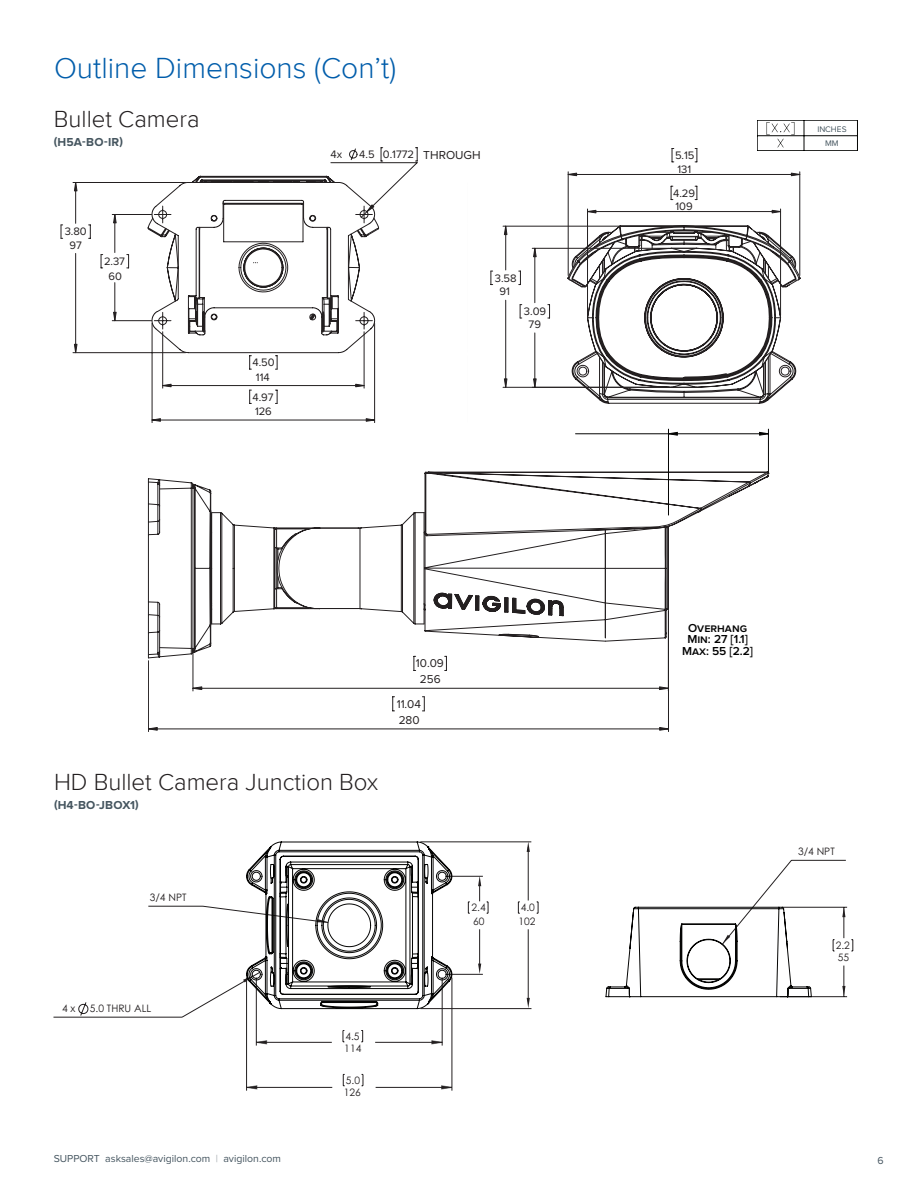
<style>
.page{position:relative;width:918px;height:1188px;background:#fff}
.page>*{position:absolute;margin:0;border:0;box-sizing:border-box;transform-origin:0 0}
.Headings{font:300 30px "Proxima Nova";color:#015dab}
.Outline_Dimensions_S{font:300 24px "Proxima Nova";color:#231f20}
.Callouts{font:600 12px "Proxima Nova";color:#000}
.Spec_Heading{font:700 12px "Proxima Nova";letter-spacing:.015em;color:#45555f}
.t1{font:12px "Proxima Nova";color:#231f20}
.t2{font:11.85px "Proxima Nova";letter-spacing:-.005em;color:#231f20}
.t3{font:11.25px/13px "Proxima Nova";letter-spacing:-.005em;color:#231f20;text-align:center}
.t4{font:10.5px "Proxima Nova";color:#455560}
.t5{font:10.2px "Century Gothic";color:#231f20}
.Callouts-2{font:8.4px "Proxima Nova";color:#45555f}
.s1{color:#a2aaaf}
</style>
<div class="page">
<svg style="left:767px;top:122px;width:27px;height:25px"></svg>
<hr style="left:757px;top:120px;width:1px;height:31px;background:#040503">
<hr style="left:757px;top:150px;width:100px;height:1px;background:#040503">
<hr style="left:857px;top:120px;width:1px;height:31px;background:#040503">
<hr style="left:757px;top:120px;width:100px;height:1px;background:#040503">
<hr style="left:804px;top:120px;width:1px;height:31px;background:#040503">
<hr style="left:757px;top:135px;width:100px;height:1px;background:#040503">
<svg style="left:672px;top:148px;width:2px;height:15px"></svg>
<svg style="left:695px;top:148px;width:3px;height:15px"></svg>
<hr style="left:800px;top:172px;width:1px;height:103px;background:#231f20">
<hr style="left:568px;top:172px;width:1px;height:103px;background:#231f20">
<hr style="left:505px;top:226px;width:1px;height:44px;background:#231f20">
<hr style="left:505px;top:300px;width:1px;height:87px;background:#231f20">
<hr style="left:503px;top:226px;width:178px;height:1px;background:#231f20">
<hr style="left:503px;top:387px;width:166px;height:1px;background:#231f20">
<svg style="left:491px;top:271px;width:2px;height:14px"></svg>
<svg style="left:504px;top:226px;width:3px;height:9px"></svg>
<svg style="left:504px;top:378px;width:3px;height:10px"></svg>
<svg style="left:519px;top:173px;width:281px;height:231px"></svg>
<hr style="left:115px;top:283px;width:1px;height:38px;background:#231f20">
<hr style="left:112px;top:320px;width:40px;height:1px;background:#231f20">
<hr style="left:112px;top:214px;width:40px;height:1px;background:#231f20">
<hr style="left:115px;top:214px;width:1px;height:39px;background:#231f20">
<svg style="left:101px;top:254px;width:2px;height:15px"></svg>
<svg style="left:127px;top:254px;width:2px;height:15px"></svg>
<hr style="left:364px;top:332px;width:1px;height:56px;background:#231f20">
<hr style="left:162px;top:332px;width:1px;height:56px;background:#231f20">
<hr style="left:75px;top:253px;width:1px;height:100px;background:#231f20">
<svg style="left:89px;top:225px;width:2px;height:14px"></svg>
<svg style="left:61px;top:225px;width:2px;height:14px"></svg>
<hr style="left:163px;top:385px;width:201px;height:1px;background:#231f20">
<hr style="left:73px;top:182px;width:113px;height:1px;background:#231f20">
<hr style="left:73px;top:352px;width:113px;height:1px;background:#231f20">
<hr style="left:75px;top:182px;width:1px;height:41px;background:#231f20">
<hr style="left:152px;top:323px;width:1px;height:100px;background:#231f20">
<hr style="left:374px;top:323px;width:1px;height:100px;background:#231f20">
<svg style="left:249px;top:390px;width:2px;height:14px"></svg>
<hr style="left:152px;top:420px;width:223px;height:1px;background:#231f20">
<svg style="left:275px;top:390px;width:3px;height:14px"></svg>
<svg style="left:113px;top:215px;width:4px;height:8px"></svg>
<svg style="left:366px;top:418px;width:9px;height:4px"></svg>
<svg style="left:113px;top:312px;width:4px;height:9px"></svg>
<svg style="left:355px;top:384px;width:10px;height:3px"></svg>
<svg style="left:74px;top:183px;width:4px;height:8px"></svg>
<svg style="left:74px;top:344px;width:4px;height:9px"></svg>
<svg style="left:152px;top:418px;width:9px;height:4px"></svg>
<svg style="left:162px;top:384px;width:10px;height:3px"></svg>
<svg style="left:148px;top:147px;width:270px;height:223px"></svg>
<hr style="left:246px;top:978px;width:1px;height:113px;background:#231f20">
<hr style="left:452px;top:978px;width:1px;height:113px;background:#231f20">
<svg style="left:53px;top:859px;width:794px;height:171px"></svg>
<svg style="left:851px;top:939px;width:3px;height:13px"></svg>
<svg style="left:246px;top:1030px;width:207px;height:60px"></svg>
<svg style="left:243px;top:859px;width:602px;height:149px"></svg>
<svg style="left:246px;top:842px;width:566px;height:167px"></svg>
<svg style="left:424px;top:471px;width:345px;height:184px"></svg>
<svg style="left:148px;top:478px;width:458px;height:51px"></svg>
<svg style="left:276px;top:526px;width:393px;height:116px"></svg>
<hr style="left:668px;top:611px;width:1px;height:121px;background:#231f20">
<hr style="left:148px;top:729px;width:520px;height:1px;background:#231f20">
<hr style="left:668px;top:609px;width:1px;height:82px;background:#231f20">
<hr style="left:193px;top:688px;width:475px;height:1px;background:#231f20">
<svg style="left:659px;top:727px;width:9px;height:4px"></svg>
<svg style="left:148px;top:529px;width:458px;height:203px"></svg>
<svg style="left:659px;top:686px;width:9px;height:4px"></svg>
<svg style="left:669px;top:432px;width:99px;height:4px"></svg>
<hr style="left:668px;top:434px;width:100px;height:1px;background:#050504">
<hr style="left:576px;top:434px;width:92px;height:1px;background:#050504">
<hr style="left:668px;top:429px;width:1px;height:86px;background:#050504">
<hr style="left:768px;top:429px;width:1px;height:43px;background:#050504">
<p class="Headings" style="left:54px;top:50px;width:344px">Outline Dimensions (Con’t)</p>
<p class="Outline_Dimensions_S" style="left:54px;top:105px;width:147px">Bullet Camera</p>
<p class="Spec_Heading" style="left:54px;top:135px;width:71px">(H5A-BO-IR)</p>
<p class="t3" style="left:65px;top:225px;width:24px">3.80</p>
<p class="t3" style="left:70px;top:239px;width:14px">97</p>
<p class="t3" style="left:104px;top:254px;width:23px;line-height:14.7px">2.37<br>60</p>
<p class="t3" style="left:253px;top:355px;width:24px;line-height:14.9px">4.50<br>114</p>
<p class="t3" style="left:253px;top:390px;width:23px">4.97</p>
<p class="t3" style="left:255px;top:405px;width:18px">126</p>
<p class="t3" style="left:331px;top:148px;width:13px">4x</p>
<p class="t3" style="left:359px;top:148px;width:96px">4.5 0.1772 THRU</p>
<p class="t1" style="left:423px;top:146px;width:59px">THROUGH</p>
<p class="t3" style="left:495px;top:272px;width:23px">3.58</p>
<p class="t3" style="left:499px;top:285px;width:12px">91</p>
<p class="t3" style="left:524px;top:305px;width:24px">3.09<br>79</p>
<p class="t2" style="left:416px;top:657px;width:29px">10.09</p>
<p class="t2" style="left:420px;top:672px;width:22px">256</p>
<p class="t2" style="left:397px;top:697px;width:26px">11.04</p>
<p class="t2" style="left:399px;top:713px;width:22px">280</p>
<p class="Outline_Dimensions_S" style="left:54px;top:768px;width:326px">HD Bullet Camera Junction Box</p>
<p class="Spec_Heading" style="left:54px;top:798px;width:86px">(H4-BO-JBOX1)</p>
<p class="t5" style="left:150px;top:890px;width:38px">3/4 NPT</p>
<p class="t5" style="left:472px;top:901px;width:16px">2.4</p>
<p class="t5" style="left:521px;top:901px;width:16px">4.0</p>
<p class="t5" style="left:62px;top:1001px;width:15px">4 x</p>
<p class="t5" style="left:90px;top:1001px;width:63px">5.0 THRU ALL</p>
<p class="t5" style="left:345px;top:1029px;width:16px">4.5</p>
<p class="t5" style="left:346px;top:1073px;width:16px">5.0</p>
<p class="t5" style="left:344px;top:1041px;width:19px">114</p>
<p class="t5" style="left:344px;top:1086px;width:19px">126</p>
<p class="t5" style="left:473px;top:915px;width:13px">60</p>
<p class="t5" style="left:518px;top:915px;width:19px">102</p>
<p class="t3" style="left:675px;top:149px;width:21px">5.15</p>
<p class="t3" style="left:677px;top:163px;width:15px">131</p>
<p class="t3" style="left:673px;top:187px;width:23px">4.29</p>
<p class="t3" style="left:676px;top:200px;width:19px">109</p>
<p class="Callouts-2" style="left:817px;top:123px;width:31px">INCHES</p>
<p class="Callouts-2" style="left:825px;top:137px;width:15px">MM</p>
<p class="Callouts" style="left:688px;top:619px;width:61px">Overhang</p>
<p class="Callouts" style="left:687px;top:630px;width:62px">Min: 27 [1.1]</p>
<p class="Callouts" style="left:682px;top:642px;width:73px">Max: 55 [2.2]</p>
<p class="t5" style="left:798px;top:844px;width:38px">3/4 NPT</p>
<p class="t5" style="left:836px;top:938px;width:16px">2.2</p>
<p class="t5" style="left:838px;top:950px;width:13px">55</p>
<p class="t4" style="left:54px;top:1151px;width:229px">SUPPORT asksales@avigilon.com <span class="s1">|</span> avigilon.com</p>
<p class="t4" style="left:878px;top:1152px;width:8px">6</p>
</div>
